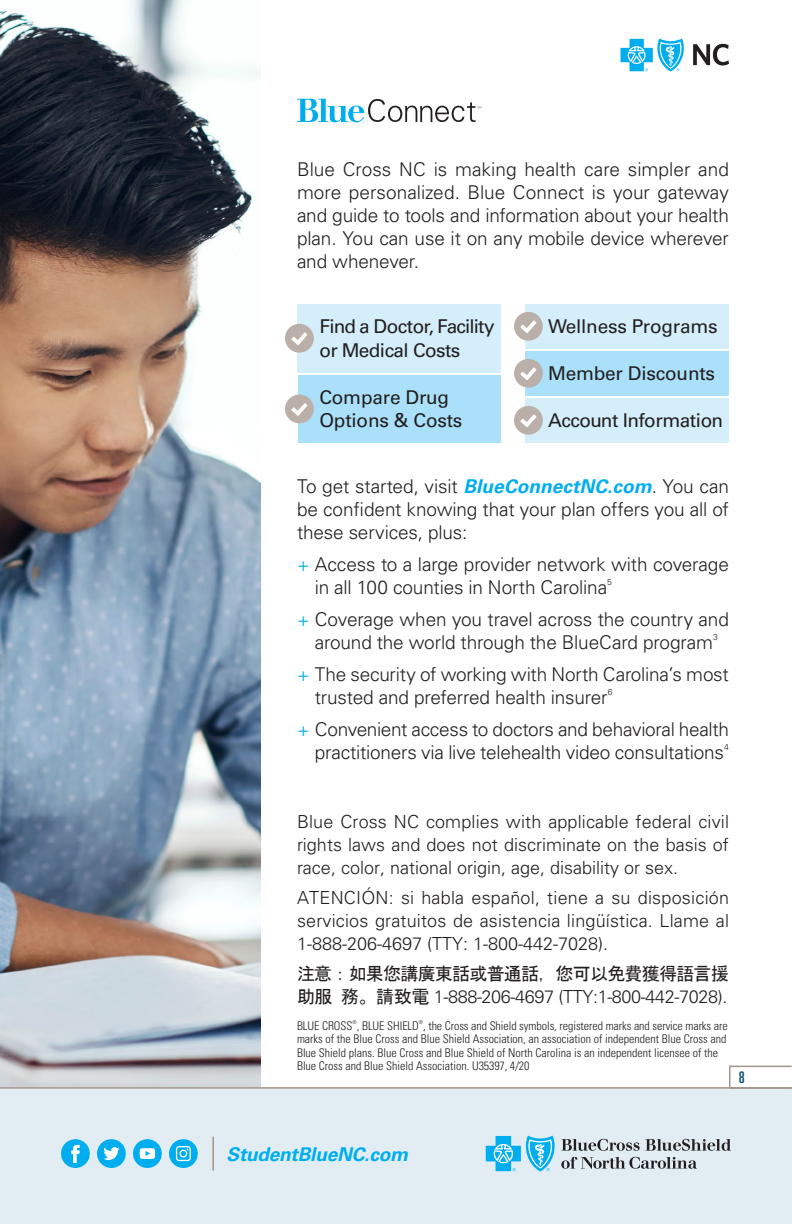
<style>
.page{position:relative;width:792px;height:1224px;background:#fff}
.page>*{position:absolute;margin:0;border:0;box-sizing:border-box;transform-origin:0 0}
.Body_paragraph{font:300 19px/23px "Univers LT Std";letter-spacing:-.01em;color:#231f20;text-align:justify}
.Checklist_content{font:19px/24px "Univers LT Std";letter-spacing:-.015em;color:#231f20}
.t1{font:italic 700 19px "Univers LT Std";letter-spacing:-.01em;color:#00aeef}
.Body_paragraph-2{font:300 18px/23px "Univers LT Std";color:#231f20;text-align:justify}
.Body_Paragraph{font:300 18px/23px "Univers LT Std";color:#231f20;text-align:justify}
.Body_Paragraph-2{font:300 18px/23px "Univers LT Std";letter-spacing:-.02em;color:#231f20}
.Page_number{font:ultra-condensed 16px "Univers LT Std";color:#004b6c}
.FNs___Legal{font:300 condensed 12px/13.6px "Univers LT Std";color:#231f20}
.Body_paragraph-3{font:300 8.6px "Univers LT Std";color:#231f20}
.FNs___Legal-2{font:300 condensed 5.4px "Univers LT Std";color:#231f20}
.s1{font-weight:700;font-style:italic;color:#00aeef}
.s2{color:#00aeef}
.s3{font-family:"MS Gothic";font-weight:400}
</style>
<div class="page">
<img style="left:0;top:0;width:261px;height:1087px">
<div style="left:0;top:1087px;width:792px;height:137px;background:#e1edf3"></div>
<hr style="left:0;top:1087px;width:792px;height:2px;background:#a2958c">
<svg style="left:561px;top:1139px;width:170px;height:12px"></svg>
<svg style="left:561px;top:1157px;width:136px;height:12px"></svg>
<svg style="left:486px;top:1136px;width:69px;height:36px"></svg>
<div style="left:729px;top:1066px;width:63px;height:23px;border:2px solid #a2958c"></div>
<hr style="left:212px;top:1137px;width:2px;height:34px;background:#a2958c">
<div style="left:61px;top:1139px;width:29px;height:29px;background:#00aeef;border-radius:50%"></div>
<svg style="left:71px;top:1145px;width:9px;height:18px"></svg>
<div style="left:133px;top:1139px;width:29px;height:29px;background:#00aeef;border-radius:50%"></div>
<svg style="left:139px;top:1148px;width:16px;height:11px"></svg>
<div style="left:97px;top:1139px;width:29px;height:29px;background:#00aeef;border-radius:50%"></div>
<svg style="left:103px;top:1147px;width:16px;height:13px"></svg>
<div style="left:169px;top:1139px;width:29px;height:29px;background:#00aeef;border-radius:50%"></div>
<svg style="left:176px;top:1146px;width:15px;height:15px"></svg>
<svg style="left:297px;top:99px;width:184px;height:23px"></svg>
<div style="left:297px;top:304px;width:203px;height:69px;background:#d4effb"></div>
<div style="left:285px;top:324px;width:29px;height:29px;background:#bab0a9;border-radius:50%"></div>
<svg style="left:291px;top:332px;width:16px;height:13px"></svg>
<div style="left:298px;top:375px;width:202px;height:68px;background:#aae0f9"></div>
<div style="left:285px;top:395px;width:29px;height:28px;background:#bab0a9;border-radius:50%"></div>
<svg style="left:291px;top:403px;width:16px;height:13px"></svg>
<div style="left:526px;top:351px;width:203px;height:45px;background:#aae0f9"></div>
<div style="left:514px;top:359px;width:29px;height:29px;background:#bab0a9;border-radius:50%"></div>
<svg style="left:520px;top:367px;width:16px;height:13px"></svg>
<div style="left:526px;top:398px;width:203px;height:45px;background:#d4effb"></div>
<div style="left:514px;top:406px;width:29px;height:29px;background:#bab0a9;border-radius:50%"></div>
<svg style="left:520px;top:414px;width:16px;height:13px"></svg>
<div style="left:526px;top:304px;width:203px;height:45px;background:#d4effb"></div>
<div style="left:514px;top:312px;width:29px;height:29px;background:#bab0a9;border-radius:50%"></div>
<svg style="left:520px;top:320px;width:16px;height:13px"></svg>
<svg style="left:620px;top:38px;width:64px;height:34px"></svg>
<svg style="left:693px;top:44px;width:36px;height:21px"></svg>
<p class="Body_paragraph" style="left:297px;top:158px;width:434px">Blue Cross NC is making health care simpler and more personalized. Blue Connect is your gateway and guide to tools and information about your health plan. You can use it on any mobile device wherever and whenever.</p>
<p class="Checklist_content" style="left:319px;top:314px;width:177px">Find a Doctor, Facility or Medical Costs</p>
<p class="Checklist_content" style="left:319px;top:386px;width:145px;line-height:22.8px">Compare Drug<br>Options &amp; Costs</p>
<p class="Checklist_content" style="left:548px;top:315px;width:171px">Wellness Programs</p>
<p class="Checklist_content" style="left:548px;top:362px;width:169px">Member Discounts</p>
<p class="Checklist_content" style="left:548px;top:409px;width:177px">Account Information</p>
<p class="Body_paragraph" style="left:297px;top:474px;width:433px">To get started, visit <span class="s1">BlueConnectNC.com</span>. You can be confident knowing that your plan offers you all of these services, plus:</p>
<p class="Body_paragraph" style="left:315px;top:552px;width:416px;text-indent:-18px"><span class="s2">+</span> Access to a large provider network with coverage in all 100 counties in North Carolina<sup>5</sup></p>
<p class="Body_paragraph" style="left:297px;top:607px;width:433px;text-align:center"><span class="s2">+</span> Coverage when you travel across the country and around the world through the BlueCard program<sup>3</sup></p>
<p class="Body_paragraph" style="left:315px;top:662px;width:416px;text-indent:-18px"><span class="s2">+</span> The security of working with North Carolina’s most trusted and preferred health insurer<sup>6</sup></p>
<p class="Body_paragraph" style="left:297px;top:717px;width:434px;text-align:right"><span class="s2">+</span> Convenient access to doctors and behavioral health practitioners via live telehealth video consultations</p>
<p class="Body_paragraph-3" style="left:724px;top:742px;width:6px">4</p>
<p class="Body_paragraph-2" style="left:297px;top:810px;width:434px">Blue Cross NC complies with applicable federal civil rights laws and does not discriminate on the basis of race, color, national origin, age, disability or sex.</p>
<p class="Body_Paragraph" style="left:297px;top:886px;width:434px">ATENCIÓN: si habla español, tiene a su disposición servicios gratuitos de asistencia lingüística. Llame al 1-888-206-4697 (TTY: 1-800-442-7028).</p>
<p class="Body_Paragraph-2" style="left:297px;top:962px;width:433px"><span class="s3">注意：如果您講廣東話或普通話，您可以免費獲得語言援助服 務。請致電</span> 1-888-206-4697 (TTY:1-800-442-7028).</p>
<p class="FNs___Legal-2" style="left:353px;top:1019px;width:6px">®</p>
<p class="FNs___Legal-2" style="left:419px;top:1019px;width:6px">®</p>
<p class="FNs___Legal" style="left:297px;top:1032px;width:431px">marks of the Blue Cross and Blue Shield Association, an association of independent Blue Cross and<br>Blue Shield plans. Blue Cross and Blue Shield of North Carolina is an independent licensee of the<br>Blue Cross and Blue Shield Association. U35397, 4/20</p>
<p class="FNs___Legal" style="left:297px;top:1019px;width:432px">BLUE CROSS , BLUE SHIELD , the Cross and Shield symbols, registered marks and service marks are</p>
<p class="Page_number" style="left:739px;top:1068px;width:7px">8</p>
<p class="t1" style="left:227px;top:1143px;width:183px">StudentBlueNC.com</p>
</div>
